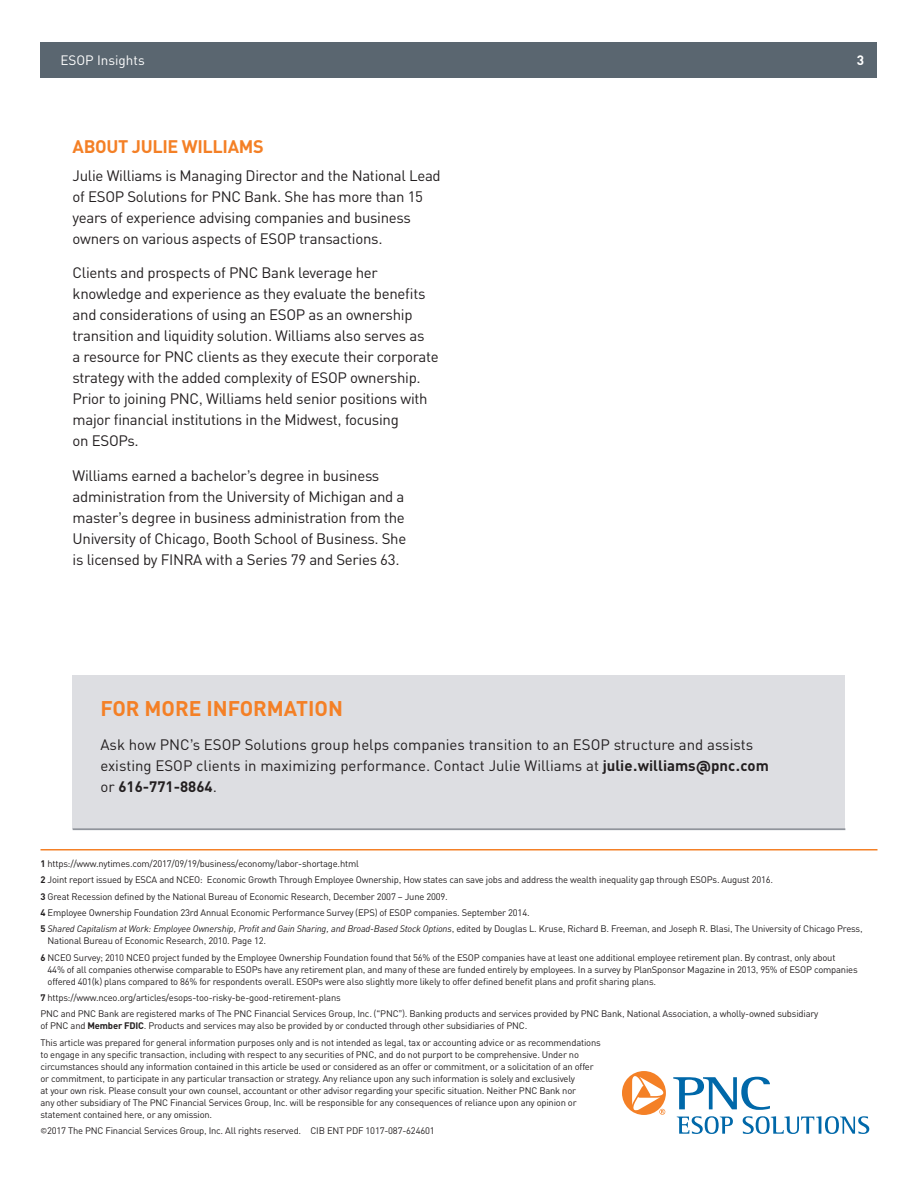
<style>
.page{position:relative;width:918px;height:1188px;background:#fff}
.page>*{position:absolute;margin:0;border:0;box-sizing:border-box;transform-origin:0 0}
.t1{font:700 21px "PNC Sans";color:#f48026}
.t2{font:700 18px "PNC Sans";letter-spacing:-.02em;color:#f48026}
.t3{font:15px/21px "PNC Sans";letter-spacing:-.02em;color:#231f20}
.t4{font:15px/21px "PNC Sans";color:#231f20}
.t5{font:13.5px "PNC Sans";color:#fff}
.t6{font:700 13.5px "PNC Sans";color:#fff}
.DARKBLUE_BULLET{font:9.45px/12px "PNC Sans";letter-spacing:-.02em;color:#231f20}
.s1{font-weight:700}
.s2{font-style:italic}
</style>
<div class="page">
<div style="left:73px;top:675px;width:772px;height:153px;background:#dddee2"></div>
<hr style="left:73px;top:828px;width:772px;height:2px;background:#90949c">
<svg style="left:622px;top:1071px;width:44px;height:44px"></svg>
<svg style="left:673px;top:1077px;width:97px;height:33px"></svg>
<svg style="left:677px;top:1116px;width:56px;height:18px"></svg>
<svg style="left:743px;top:1116px;width:126px;height:18px"></svg>
<div style="left:40px;top:42px;width:838px;height:36px;background:#5a6670"></div>
<hr style="left:40px;top:849px;width:838px;height:1px;background:#f48026">
<p class="t5" style="left:60px;top:52px;width:86px">ESOP Insights</p>
<p class="t6" style="left:857px;top:52px;width:9px">3</p>
<p class="t2" style="left:73px;top:135px;width:193px">ABOUT JULIE WILLIAMS</p>
<p class="t3" style="left:73px;top:165px;width:370px">Julie Williams is Managing Director and the National Lead of ESOP Solutions for PNC Bank. She has more than 15 years of experience advising companies and business owners on various aspects of ESOP transactions.</p>
<p class="t3" style="left:73px;top:262px;width:368px">Clients and prospects of PNC Bank leverage her knowledge and experience as they evaluate the benefits and considerations of using an ESOP as an ownership transition and liquidity solution. Williams also serves as<br>a resource for PNC clients as they execute their corporate strategy with the added complexity of ESOP ownership.<br>Prior to joining PNC, Williams held senior positions with major financial institutions in the Midwest, focusing<br>on ESOPs.</p>
<p class="t3" style="left:73px;top:465px;width:335px">Williams earned a bachelor’s degree in business administration from the University of Michigan and a master’s degree in business administration from the University of Chicago, Booth School of Business. She is licensed by FINRA with a Series 79 and Series 63.</p>
<p class="t1" style="left:100px;top:695px;width:244px">FOR MORE INFORMATION</p>
<p class="t4" style="left:100px;top:734px;width:670px">Ask how PNC’s ESOP Solutions group helps companies transition to an ESOP structure and assists existing ESOP clients in maximizing performance. Contact Julie Williams at <span class="s1">julie.williams@pnc.com </span>or <span class="s1">616-771-8864</span>.</p>
<p class="DARKBLUE_BULLET" style="left:40px;top:858px;width:320px"><span class="s1">1</span> https://www.nytimes.com/2017/09/19/business/economy/labor-shortage.html</p>
<p class="DARKBLUE_BULLET" style="left:40px;top:874px;width:734px"><span class="s1">2</span> Joint report issued by ESCA and NCEO: Economic Growth Through Employee Ownership, How states can save jobs and address the wealth inequality gap through ESOPs. August 2016.</p>
<p class="DARKBLUE_BULLET" style="left:40px;top:890px;width:409px"><span class="s1">3</span> Great Recession defined by the National Bureau of Economic Research, December 2007 – June 2009.</p>
<p class="DARKBLUE_BULLET" style="left:40px;top:906px;width:491px"><span class="s1">4</span> Employee Ownership Foundation 23rd Annual Economic Performance Survey (EPS) of ESOP companies. September 2014.</p>
<p class="DARKBLUE_BULLET" style="left:48px;top:923px;width:817px;text-indent:-7px"><span class="s1">5</span> <span class="s2">Shared Capitalism at Work: Employee Ownership, Profit and Gain Sharing, and Broad-Based Stock Options</span>, edited by Douglas L. Kruse, Richard B. Freeman, and Joseph R. Blasi, The University of Chicago Press,<br>National Bureau of Economic Research, 2010. Page 12.</p>
<p class="DARKBLUE_BULLET" style="left:48px;top:951px;width:812px;text-indent:-7px"><span class="s1">6</span> NCEO Survey; 2010 NCEO project funded by the Employee Ownership Foundation found that 56% of the ESOP companies have at least one additional employee retirement plan. By contrast, only about<br>44% of all companies otherwise comparable to ESOPs have any retirement plan, and many of these are funded entirely by employees. In a survey by PlanSponsor Magazine in 2013, 95% of ESOP companies offered 401(k) plans compared to 86% for respondents overall. ESOPs were also slightly more likely to offer defined benefit plans and profit sharing plans.</p>
<p class="DARKBLUE_BULLET" style="left:40px;top:991px;width:302px"><span class="s1">7</span> https://www.nceo.org/articles/esops-too-risky-be-good-retirement-plans</p>
<p class="DARKBLUE_BULLET" style="left:40px;top:1008px;width:779px">PNC and PNC Bank are registered marks of The PNC Financial Services Group, Inc. (“PNC”). Banking products and services provided by PNC Bank, National Association, a wholly-owned subsidiary of PNC and <span class="s1">Member FDIC</span>. Products and services may also be provided by or conducted through other subsidiaries of PNC.</p>
<p class="DARKBLUE_BULLET" style="left:40px;top:1036px;width:562px">This article was prepared for general information purposes only and is not intended as legal, tax or accounting advice or as recommendations to engage in any specific transaction, including with respect to any securities of PNC, and do not purport to be comprehensive. Under no circumstances should any information contained in this article be used or considered as an offer or commitment, or a solicitation of an offer or commitment, to participate in any particular transaction or strategy. Any reliance upon any such information is solely and exclusively<br>at your own risk. Please consult your own counsel, accountant or other advisor regarding your specific situation. Neither PNC Bank nor<br>any other subsidiary of The PNC Financial Services Group, Inc. will be responsible for any consequences of reliance upon any opinion or statement contained here, or any omission.</p>
<p class="DARKBLUE_BULLET" style="left:40px;top:1124px;width:396px">©2017 The PNC Financial Services Group, Inc. All rights reserved. CIB ENT PDF 1017-087-624601</p>
</div>
